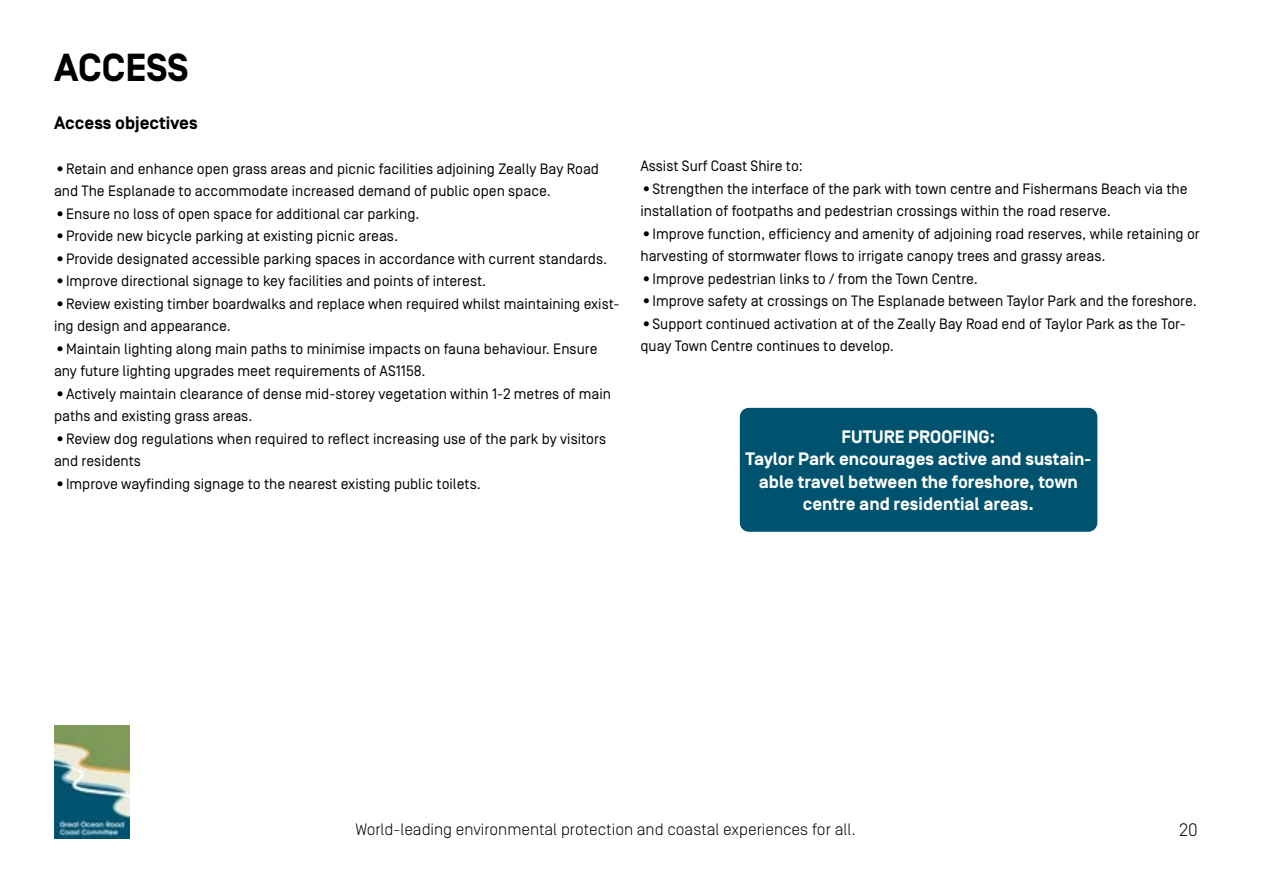
<style>
.page{position:relative;width:1263px;height:893px;background:#fff}
.page>*{position:absolute;margin:0;border:0;box-sizing:border-box;transform-origin:0 0}
.t1{font:700 39px "Simplon BP";color:#000}
.t2{font:700 18px/22.5px "Simplon BP";color:#fff;text-align:center}
.t3{font:700 18px "Simplon BP";color:#000}
.t4{font:300 18px "Simplon BP";color:#000}
.t5{font:300 16.5px "Simplon BP";color:#000}
.t6{font:15px/22.5px "Simplon BP Regular";color:#000}
</style>
<div class="page">
<img style="left:54px;top:725px;width:76px;height:114px">
<div style="left:740px;top:408px;width:357px;height:124px;background:#00536f;border-radius:9px"></div>
<h1 class="t1" style="left:54px;top:46px;width:136px">ACCESS</h1>
<p class="t3" style="left:54px;top:112px;width:145px">Access objectives</p>
<p class="t6" style="left:54px;top:157px;width:546px">•Retain and enhance open grass areas and picnic facilities adjoining Zeally Bay Road and The Esplanade to accommodate increased demand of public open space.</p>
<p class="t6" style="left:54px;top:202px;width:367px">•Ensure no loss of open space for additional car parking.</p>
<p class="t6" style="left:54px;top:225px;width:346px">•Provide new bicycle parking at existing picnic areas.</p>
<p class="t6" style="left:54px;top:247px;width:555px">•Provide designated accessible parking spaces in accordance with current standards.</p>
<p class="t6" style="left:54px;top:270px;width:434px">•Improve directional signage to key facilities and points of interest.</p>
<p class="t6" style="left:54px;top:292px;width:567px">•Review existing timber boardwalks and replace when required whilst maintaining exist&shy;ing design and appearance.</p>
<p class="t6" style="left:54px;top:337px;width:545px">•Maintain lighting along main paths to minimise impacts on fauna behaviour. Ensure any future lighting upgrades meet requirements of AS1158.</p>
<p class="t6" style="left:54px;top:382px;width:558px">•Actively maintain clearance of dense mid-storey vegetation within 1-2 metres of main paths and existing grass areas.</p>
<p class="t6" style="left:54px;top:427px;width:554px">•Review dog regulations when required to reflect increasing use of the park by visitors and residents</p>
<p class="t6" style="left:54px;top:472px;width:428px">•Improve wayfinding signage to the nearest existing public toilets.</p>
<p class="t6" style="left:640px;top:155px;width:164px">Assist Surf Coast Shire to:</p>
<p class="t6" style="left:640px;top:177px;width:549px">•Strengthen the interface of the park with town centre and Fishermans Beach via the installation of footpaths and pedestrian crossings within the road reserve.</p>
<p class="t6" style="left:640px;top:222px;width:561px">•Improve function, efficiency and amenity of adjoining road reserves, while retaining or harvesting of stormwater flows to irrigate canopy trees and grassy areas.</p>
<p class="t6" style="left:640px;top:267px;width:339px">•Improve pedestrian links to / from the Town Centre.</p>
<p class="t6" style="left:640px;top:290px;width:558px">•Improve safety at crossings on The Esplanade between Taylor Park and the foreshore.</p>
<p class="t6" style="left:640px;top:312px;width:547px">•Support continued activation at of the Zeally Bay Road end of Taylor Park as the Tor&shy;quay Town Centre continues to develop.</p>
<p class="t2" style="left:746px;top:426px;width:347px">FUTURE PROOFING:<br>Taylor Park encourages active and sustain&shy;able travel between the foreshore, town centre and residential areas.</p>
<p class="t5" style="left:355px;top:819px;width:502px">World-leading environmental protection and coastal experiences for all.</p>
<p class="t4" style="left:1179px;top:819px;width:20px">20</p>
</div>
